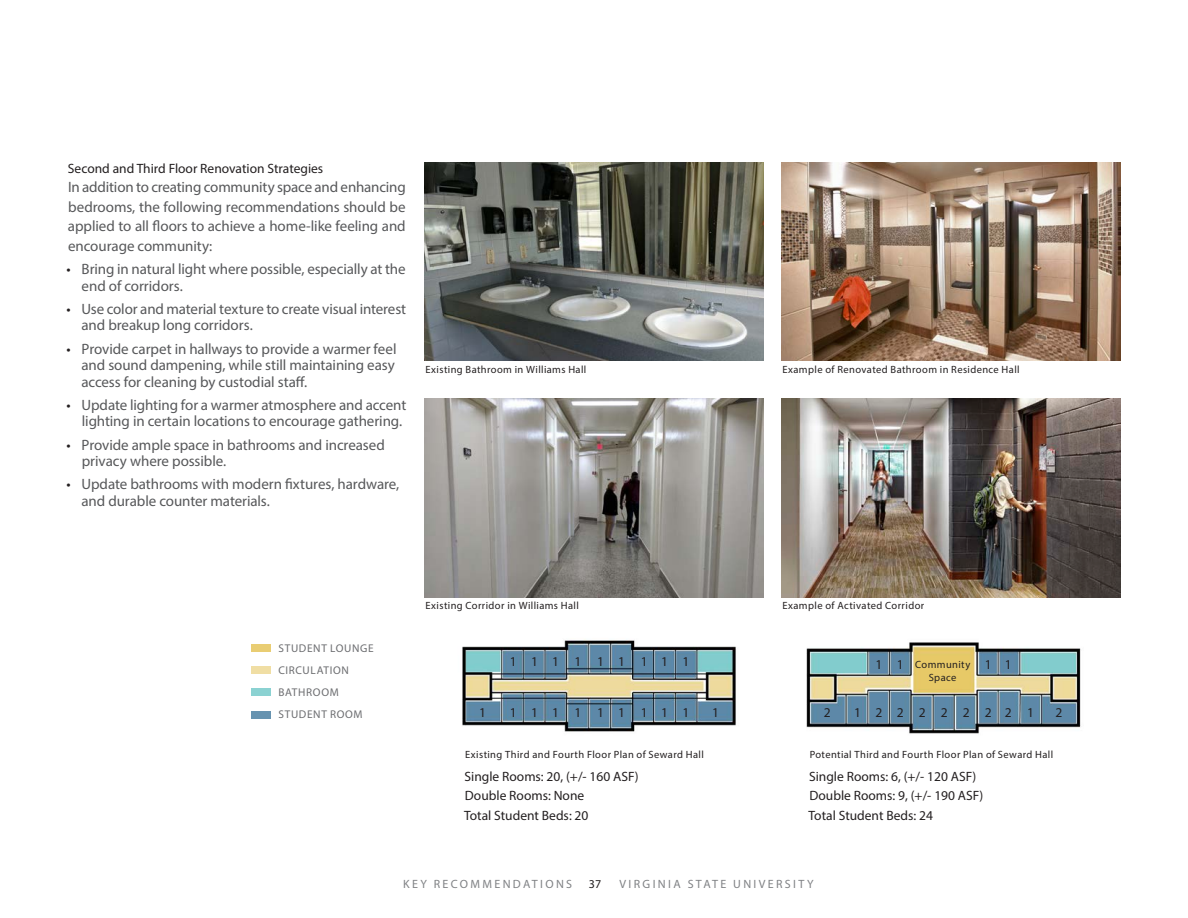
<style>
.page{position:relative;width:1188px;height:918px;background:#fff}
.page>*{position:absolute;margin:0;border:0;box-sizing:border-box;transform-origin:0 0}
.Body{font:15px/16.5px "Myriad Pro";letter-spacing:-.005em;color:#57585a}
.Text_Sub_Headers{font:13.5px "Myriad Pro";color:#231f20}
.t1{font:12px "Myriad Pro";letter-spacing:.195em;color:#808285}
.t2{font:12px "Myriad Pro";color:#231f20}
.Legend_Key{font:11.25px "Myriad Pro";letter-spacing:.06em;color:#6c6d70}
.Captions{font:10.5px "Myriad Pro";letter-spacing:.035em;color:#231f20}
.s1{color:#231f20}
</style>
<div class="page">
<img style="left:462px;top:640px;width:619px;height:94px">
<img style="left:424px;top:162px;width:340px;height:199px">
<img style="left:424px;top:399px;width:340px;height:199px">
<img style="left:782px;top:162px;width:338px;height:198px">
<img style="left:782px;top:399px;width:338px;height:199px">
<div style="left:252px;top:644px;width:19px;height:8px;background:#e9cd73"></div>
<div style="left:252px;top:666px;width:19px;height:8px;background:#f0dea4"></div>
<div style="left:252px;top:689px;width:19px;height:7px;background:#8bd2d2"></div>
<div style="left:252px;top:711px;width:19px;height:7px;background:#6793b0"></div>
<p class="Text_Sub_Headers" style="left:68px;top:160px;width:257px">Second and Third Floor Renovation Strategies</p>
<p class="Body" style="left:68px;top:177px;width:339px;line-height:19.5px;text-align:justify">In addition to creating community space and enhancing bedrooms, the following recommendations should be applied to all floors to achieve a home-like feeling and encourage community:</p>
<p class="Body" style="left:82px;top:261px;width:326px;text-indent:-15px"><span class="s1">•</span> Bring in natural light where possible, especially at the end of corridors.</p>
<p class="Body" style="left:81px;top:300px;width:326px;text-indent:-15px"><span class="s1">•</span> Use color and material texture to create visual interest and breakup long corridors.</p>
<p class="Body" style="left:81px;top:340px;width:317px;text-align:justify;text-indent:-15px"><span class="s1">•</span> Provide carpet in hallways to provide a warmer feel and sound dampening, while still maintaining easy access for cleaning by custodial staff.</p>
<p class="Body" style="left:66px;top:396px;width:341px;text-align:right"><span class="s1">•</span> Update lighting for a warmer atmosphere and accent lighting in certain locations to encourage gathering.</p>
<p class="Body" style="left:82px;top:436px;width:305px;text-indent:-15px"><span class="s1">•</span> Provide ample space in bathrooms and increased privacy where possible.</p>
<p class="Body" style="left:81px;top:476px;width:319px;text-indent:-15px"><span class="s1">•</span> Update bathrooms with modern fixtures, hardware, and durable counter materials.</p>
<p class="Captions" style="left:425px;top:363px;width:162px">Existing Bathroom in Williams Hall</p>
<p class="Captions" style="left:782px;top:363px;width:239px">Example of Renovated Bathroom in Residence Hall</p>
<p class="Captions" style="left:425px;top:599px;width:155px">Existing Corridor in Williams Hall</p>
<p class="Captions" style="left:782px;top:599px;width:143px">Example of Activated Corridor</p>
<p class="Legend_Key" style="left:279px;top:641px;width:97px">STUDENT LOUNGE</p>
<p class="Legend_Key" style="left:279px;top:663px;width:72px">CIRCULATION</p>
<p class="Legend_Key" style="left:279px;top:685px;width:62px">BATHROOM</p>
<p class="Legend_Key" style="left:279px;top:708px;width:86px">STUDENT ROOM</p>
<p class="Text_Sub_Headers" style="left:479px;top:704px;width:8px">1</p>
<p class="Text_Sub_Headers" style="left:510px;top:704px;width:8px">1</p>
<p class="Text_Sub_Headers" style="left:510px;top:653px;width:8px">1</p>
<p class="Text_Sub_Headers" style="left:531px;top:653px;width:8px">1</p>
<p class="Text_Sub_Headers" style="left:531px;top:704px;width:8px">1</p>
<p class="Text_Sub_Headers" style="left:552px;top:653px;width:8px">1</p>
<p class="Text_Sub_Headers" style="left:552px;top:704px;width:8px">1</p>
<p class="Text_Sub_Headers" style="left:575px;top:653px;width:8px">1</p>
<p class="Text_Sub_Headers" style="left:575px;top:704px;width:8px">1</p>
<p class="Text_Sub_Headers" style="left:597px;top:653px;width:8px">1</p>
<p class="Text_Sub_Headers" style="left:597px;top:704px;width:8px">1</p>
<p class="Text_Sub_Headers" style="left:618px;top:653px;width:8px">1</p>
<p class="Text_Sub_Headers" style="left:618px;top:704px;width:8px">1</p>
<p class="Text_Sub_Headers" style="left:641px;top:653px;width:8px">1</p>
<p class="Text_Sub_Headers" style="left:641px;top:704px;width:8px">1</p>
<p class="Text_Sub_Headers" style="left:661px;top:653px;width:8px">1</p>
<p class="Text_Sub_Headers" style="left:661px;top:704px;width:8px">1</p>
<p class="Text_Sub_Headers" style="left:683px;top:653px;width:8px">1</p>
<p class="Text_Sub_Headers" style="left:683px;top:704px;width:8px">1</p>
<p class="Text_Sub_Headers" style="left:712px;top:704px;width:8px">1</p>
<p class="Text_Sub_Headers" style="left:876px;top:656px;width:8px">1</p>
<p class="Text_Sub_Headers" style="left:897px;top:656px;width:8px">1</p>
<p class="Captions" style="left:915px;top:658px;width:57px">Community</p>
<p class="Text_Sub_Headers" style="left:985px;top:656px;width:8px">1</p>
<p class="Text_Sub_Headers" style="left:1005px;top:656px;width:8px">1</p>
<p class="Captions" style="left:929px;top:671px;width:29px">Space</p>
<p class="Text_Sub_Headers" style="left:824px;top:704px;width:8px">2</p>
<p class="Text_Sub_Headers" style="left:854px;top:704px;width:8px">1</p>
<p class="Text_Sub_Headers" style="left:876px;top:704px;width:8px">2</p>
<p class="Text_Sub_Headers" style="left:897px;top:704px;width:8px">2</p>
<p class="Text_Sub_Headers" style="left:919px;top:704px;width:8px">2</p>
<p class="Text_Sub_Headers" style="left:941px;top:704px;width:8px">2</p>
<p class="Text_Sub_Headers" style="left:963px;top:704px;width:8px">2</p>
<p class="Text_Sub_Headers" style="left:985px;top:704px;width:8px">2</p>
<p class="Text_Sub_Headers" style="left:1005px;top:704px;width:8px">2</p>
<p class="Text_Sub_Headers" style="left:1027px;top:704px;width:8px">1</p>
<p class="Text_Sub_Headers" style="left:1055px;top:704px;width:8px">2</p>
<p class="Captions" style="left:465px;top:748px;width:240px">Existing Third and Fourth Floor Plan of Seward Hall</p>
<p class="Captions" style="left:810px;top:748px;width:245px">Potential Third and Fourth Floor Plan of Seward Hall</p>
<p class="Text_Sub_Headers" style="left:465px;top:768px;width:176px">Single Rooms: 20, (+/- 160 ASF)</p>
<p class="Text_Sub_Headers" style="left:465px;top:787px;width:121px">Double Rooms: None</p>
<p class="Text_Sub_Headers" style="left:464px;top:807px;width:126px">Total Student Beds: 20</p>
<p class="Text_Sub_Headers" style="left:809px;top:768px;width:169px">Single Rooms: 6, (+/- 120 ASF)</p>
<p class="Text_Sub_Headers" style="left:809px;top:787px;width:175px">Double Rooms: 9, (+/- 190 ASF)</p>
<p class="Text_Sub_Headers" style="left:809px;top:807px;width:126px">Total Student Beds: 24</p>
<p class="t1" style="left:403px;top:876px;width:170px">KEY RECOMMENDATIONS</p>
<p class="t2" style="left:589px;top:876px;width:14px">37</p>
<p class="t1" style="left:620px;top:876px;width:195px">VIRGINIA STATE UNIVERSITY</p>
</div>
